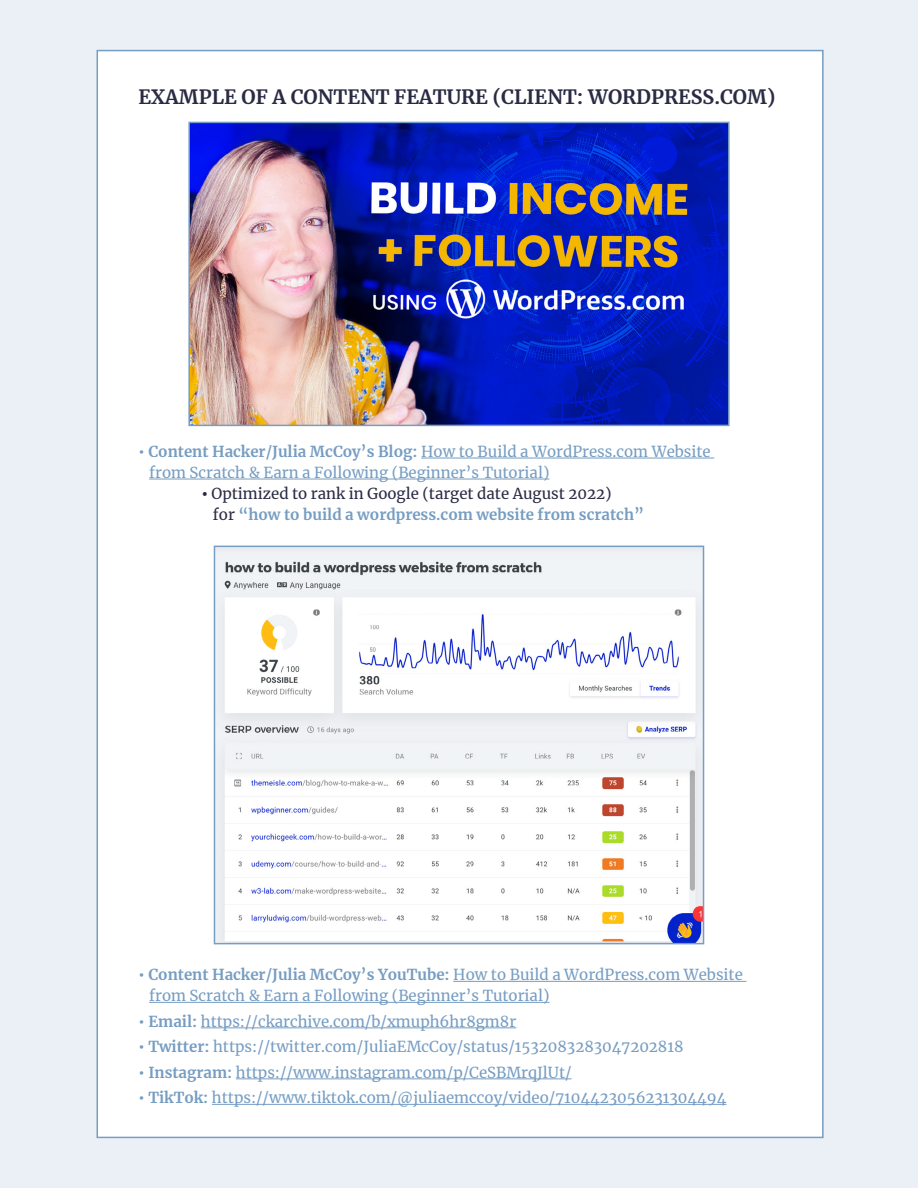
<style>
.page{position:relative;width:918px;height:1188px;background:#ebf0f6}
.page>*{position:absolute;margin:0;border:0;box-sizing:border-box;transform-origin:0 0}
.t1{font:700 19.5px "Merriweather";color:#2a2b43}
.t2{font:15px/21px "Merriweather";color:#769dc2}
.t3{font:15px/21px "Merriweather";color:#2a2b43}
.s1{font-weight:700}
.s2{font-family:"DM Sans";font-weight:500}
.s3{font-weight:700;color:#769dc2}
</style>
<div class="page">
<div style="left:97px;top:50px;width:727px;height:1088px;background:#fff;border:2px solid #769dc2"></div>
<img style="left:191px;top:125px;width:536px;height:298px">
<div style="left:188px;top:122px;width:542px;height:304px;border:2px solid #769dc2"></div>
<img style="left:217px;top:549px;width:484px;height:392px">
<div style="left:214px;top:546px;width:490px;height:398px;border:2px solid #769dc2"></div>
<hr style="left:421px;top:458px;width:293px;height:1px;background:#769dc2">
<hr style="left:149px;top:479px;width:400px;height:1px;background:#769dc2">
<hr style="left:453px;top:981px;width:293px;height:1px;background:#769dc2">
<hr style="left:149px;top:1002px;width:400px;height:1px;background:#769dc2">
<hr style="left:201px;top:1027px;width:315px;height:1px;background:#769dc2">
<hr style="left:236px;top:1078px;width:336px;height:1px;background:#769dc2">
<hr style="left:212px;top:1104px;width:515px;height:1px;background:#769dc2">
<h1 class="t1" style="left:139px;top:83px;width:639px">EXAMPLE OF A CONTENT FEATURE (CLIENT: WORDPRESS.COM)</h1>
<p class="t2" style="left:149px;top:441px;width:563px;text-indent:-11px"><span class="s1">• Content Hacker/Julia McCoy’s Blog:</span> How to Build a WordPress.com Website from Scratch &amp; Earn a Following (Beginner’s Tutorial)</p>
<p class="t3" style="left:213px;top:483px;width:433px;text-indent:-11px"><span class="s2">•</span> Optimized to rank in Google (target date August 2022)<br>for <span class="s3">“how to build a wordpress.com website from scratch”</span></p>
<p class="t2" style="left:149px;top:964px;width:595px;text-indent:-11px"><span class="s1">• Content Hacker/Julia McCoy’s YouTube:</span> How to Build a WordPress.com Website from Scratch &amp; Earn a Following (Beginner’s Tutorial)</p>
<p class="t2" style="left:139px;top:1010px;width:379px"><span class="s1">• Email:</span> https://ckarchive.com/b/xmuph6hr8gm8r</p>
<p class="t2" style="left:139px;top:1036px;width:547px"><span class="s1">• Twitter:</span> https://twitter.com/JuliaEMcCoy/status/1532083283047202818</p>
<p class="t2" style="left:139px;top:1061px;width:435px"><span class="s1">• Instagram:</span> https://www.instagram.com/p/CeSBMrqJlUt/</p>
<p class="t2" style="left:139px;top:1087px;width:590px"><span class="s1">• TikTok:</span> https://www.tiktok.com/@juliaemccoy/video/7104423056231304494</p>
</div>
